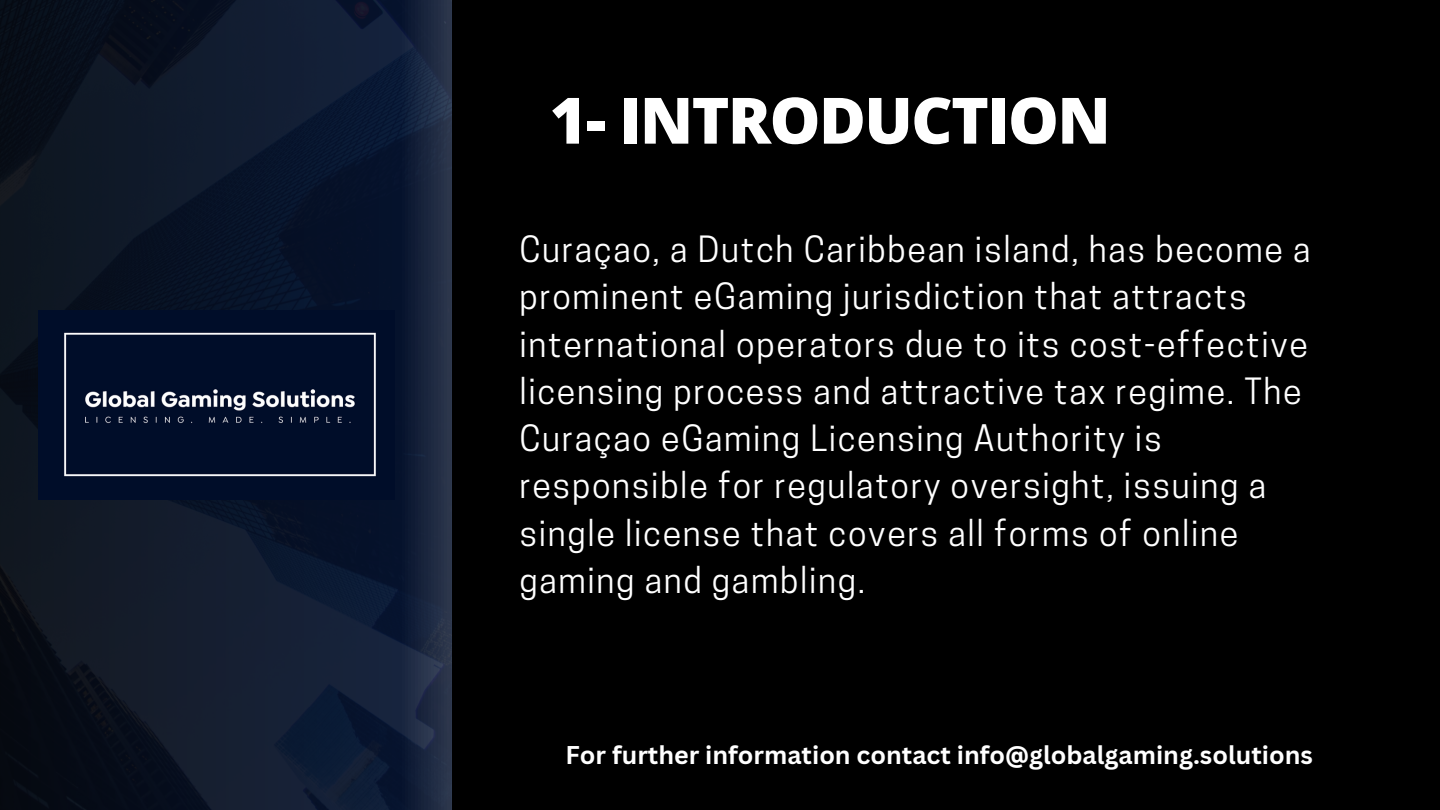
<style>
.page{position:relative;width:1440px;height:810px;background:#000}
.page>*{position:absolute;margin:0;border:0;box-sizing:border-box;transform-origin:0 0}
.t1{font:800 64px "Open Sans";letter-spacing:-.025em;color:#fff}
.t2{font:34px/47.2px "Cooper Hewitt";letter-spacing:.05em;color:#fff}
.t3{font:700 25px "Canva Sans";color:#fff}
</style>
<div class="page">
<svg style="left:0;top:0;width:452px;height:810px;background:#0f192b"></svg>
<img style="left:39px;top:310px;width:355px;height:190px">
<p class="t1" style="left:550px;top:75px;width:563px">1- INTRODUCTION</p>
<p class="t2" style="left:519px;top:230px;width:793px">Curaçao, a Dutch Caribbean island, has become a prominent eGaming jurisdiction that attracts international operators due to its cost-effective licensing process and attractive tax regime. The Curaçao eGaming Licensing Authority is responsible for regulatory oversight, issuing a single license that covers all forms of online gaming and gambling.</p>
<p class="t3" style="left:566px;top:738px;width:749px">For further information contact info@globalgaming.solutions</p>
</div>
